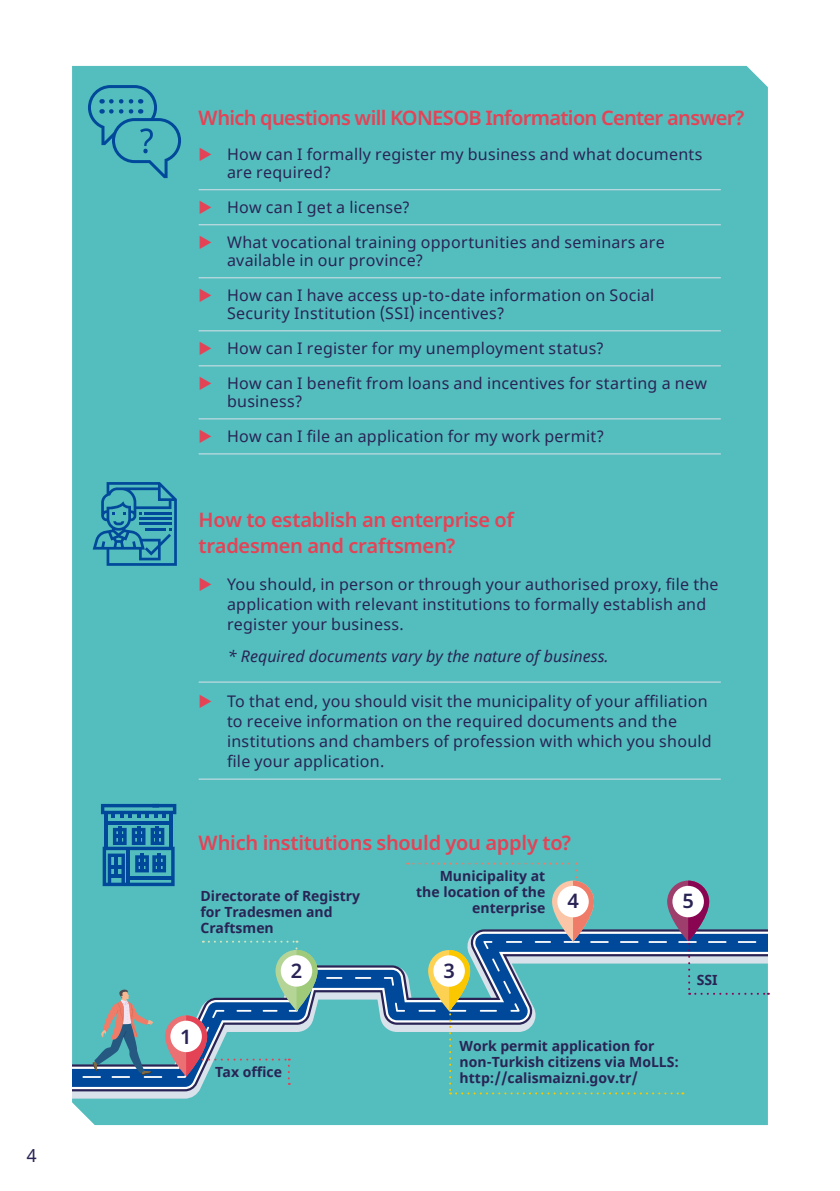
<style>
.page{position:relative;width:840px;height:1191px;background:#fff}
.page>*{position:absolute;margin:0;border:0;box-sizing:border-box;transform-origin:0 0}
.t1{font:600 20px/26px "Noto Sans";letter-spacing:-.015em;color:#e44356}
.t2{font:600 20px "Noto Sans";letter-spacing:-.035em;color:#e44356}
.t3{font:600 20px "Noto Sans";color:#292455}
.t4{font:18px "Noto Sans";color:#292455}
.t5{font:16px/35px "Noto Sans";letter-spacing:.02em;color:#292455}
.t6{font:italic 16px "Noto Sans";color:#292455}
.t7{font:700 14px/16px "Noto Sans";color:#292455}
</style>
<div class="page">
<div style="left:72px;top:66px;width:695px;height:1059px;background:#54bdbe"></div>
<svg style="left:88px;top:85px;width:93px;height:93px;background:#47aab8"></svg>
<hr style="left:198px;top:189px;width:522px;height:1px;background:#d9e2ea">
<hr style="left:198px;top:224px;width:522px;height:1px;background:#d9e2ea">
<hr style="left:198px;top:277px;width:522px;height:1px;background:#d9e2ea">
<hr style="left:198px;top:330px;width:522px;height:1px;background:#d9e2ea">
<hr style="left:198px;top:365px;width:522px;height:1px;background:#d9e2ea">
<hr style="left:198px;top:418px;width:522px;height:1px;background:#d9e2ea">
<hr style="left:198px;top:453px;width:522px;height:1px;background:#d9e2ea">
<hr style="left:198px;top:681px;width:522px;height:1px;background:#d9e2ea">
<hr style="left:198px;top:778px;width:522px;height:1px;background:#d9e2ea">
<svg style="left:93px;top:482px;width:84px;height:84px;background:#3693b1"></svg>
<hr style="left:118px;top:826px;width:3px;height:17px;background:#00489a">
<hr style="left:104px;top:812px;width:4px;height:36px;background:#00489a">
<hr style="left:169px;top:812px;width:4px;height:36px;background:#00489a">
<hr style="left:106px;top:821px;width:65px;height:3px;background:#00489a">
<hr style="left:137px;top:826px;width:3px;height:17px;background:#00489a">
<hr style="left:156px;top:826px;width:3px;height:17px;background:#00489a">
<svg style="left:103px;top:828px;width:71px;height:58px;background:#1f73a7"></svg>
<svg style="left:101px;top:804px;width:75px;height:13px"></svg>
<svg style="left:72px;top:1091px;width:695px;height:7px;background:#70c2c4"></svg>
<svg style="left:72px;top:934px;width:377px;height:153px;background:#52aeba"></svg>
<svg style="left:418px;top:1010px;width:17px;height:1px"></svg>
<svg style="left:394px;top:1002px;width:11px;height:9px"></svg>
<svg style="left:383px;top:977px;width:11px;height:8px"></svg>
<svg style="left:326px;top:977px;width:16px;height:2px"></svg>
<svg style="left:355px;top:977px;width:16px;height:2px"></svg>
<svg style="left:165px;top:1015px;width:42px;height:61px"></svg>
<svg style="left:170px;top:1020px;width:32px;height:32px"></svg>
<svg style="left:428px;top:950px;width:42px;height:61px"></svg>
<div style="left:433px;top:955px;width:31px;height:31px;background:#fff;border-radius:50%"></div>
<svg style="left:82px;top:989px;width:80px;height:89px;background:#60a1ac"></svg>
<svg style="left:407px;top:862px;width:169px;height:2px"></svg>
<svg style="left:203px;top:940px;width:94px;height:2px"></svg>
<svg style="left:449px;top:870px;width:319px;height:224px;background:#5eb0b9"></svg>
<svg style="left:177px;top:948px;width:140px;height:137px;background:#68acb6"></svg>
<div style="left:280px;top:955px;width:32px;height:31px;background:#fff;border-radius:50%"></div>
<svg style="left:200px;top:147px;width:11px;height:14px"></svg>
<svg style="left:200px;top:200px;width:11px;height:14px"></svg>
<svg style="left:200px;top:235px;width:11px;height:14px"></svg>
<svg style="left:200px;top:288px;width:11px;height:14px"></svg>
<svg style="left:200px;top:341px;width:11px;height:14px"></svg>
<svg style="left:200px;top:376px;width:11px;height:14px"></svg>
<svg style="left:200px;top:429px;width:11px;height:14px"></svg>
<svg style="left:200px;top:577px;width:11px;height:14px"></svg>
<svg style="left:200px;top:694px;width:11px;height:14px"></svg>
<p class="t4" style="left:27px;top:1143px;width:11px">4</p>
<p class="t2" style="left:198px;top:104px;width:547px">Which questions will KONESOB Information Center answer?</p>
<p class="t5" style="left:227px;top:146px;width:477px;line-height:18px">How can I formally register my business and what documents are required?</p>
<p class="t5" style="left:227px;top:190px;width:439px">How can I get a license?<br>What vocational training opportunities and seminars are</p>
<p class="t5" style="left:227px;top:243px;width:428px">available in our province?<br>How can I have access up-to-date information on Social</p>
<p class="t5" style="left:227px;top:296px;width:481px">Security Institution (SSI) incentives?<br>How can I register for my unemployment status?<br>How can I benefit from loans and incentives for starting a new</p>
<p class="t5" style="left:227px;top:384px;width:379px">business?<br>How can I file an application for my work permit?</p>
<p class="t1" style="left:198px;top:507px;width:317px">How to establish an enterprise of tradesmen and craftsmen?</p>
<p class="t5" style="left:227px;top:575px;width:493px;line-height:20px">You should, in person or through your authorised proxy, file the application with relevant institutions to formally establish and register your business.</p>
<p class="t6" style="left:228px;top:645px;width:382px">* Required documents vary by the nature of business.</p>
<p class="t5" style="left:227px;top:692px;width:486px;line-height:20px">To that end, you should visit the municipality of your affiliation to receive information on the required documents and the institutions and chambers of profession with which you should file your application.</p>
<p class="t1" style="left:198px;top:830px;width:373px">Which institutions should you apply to?</p>
<p class="t7" style="left:200px;top:888px;width:161px">Directorate of Registry for Tradesmen and<br>Craftsmen</p>
<p class="t3" style="left:291px;top:956px;width:13px">2</p>
<p class="t7" style="left:416px;top:868px;width:130px;text-align:right">Municipality at the location of the enterprise</p>
<p class="t3" style="left:443px;top:956px;width:13px">3</p>
<p class="t3" style="left:567px;top:886px;width:13px">4</p>
<p class="t3" style="left:682px;top:886px;width:13px">5</p>
<p class="t7" style="left:696px;top:971px;width:22px">SSI</p>
<p class="t3" style="left:180px;top:1022px;width:13px">1</p>
<p class="t7" style="left:215px;top:1064px;width:68px">Tax office</p>
<p class="t7" style="left:459px;top:1038px;width:221px">Work permit application for non-Turkish citizens via MoLLS: http://calismaizni.gov.tr/</p>
</div>
